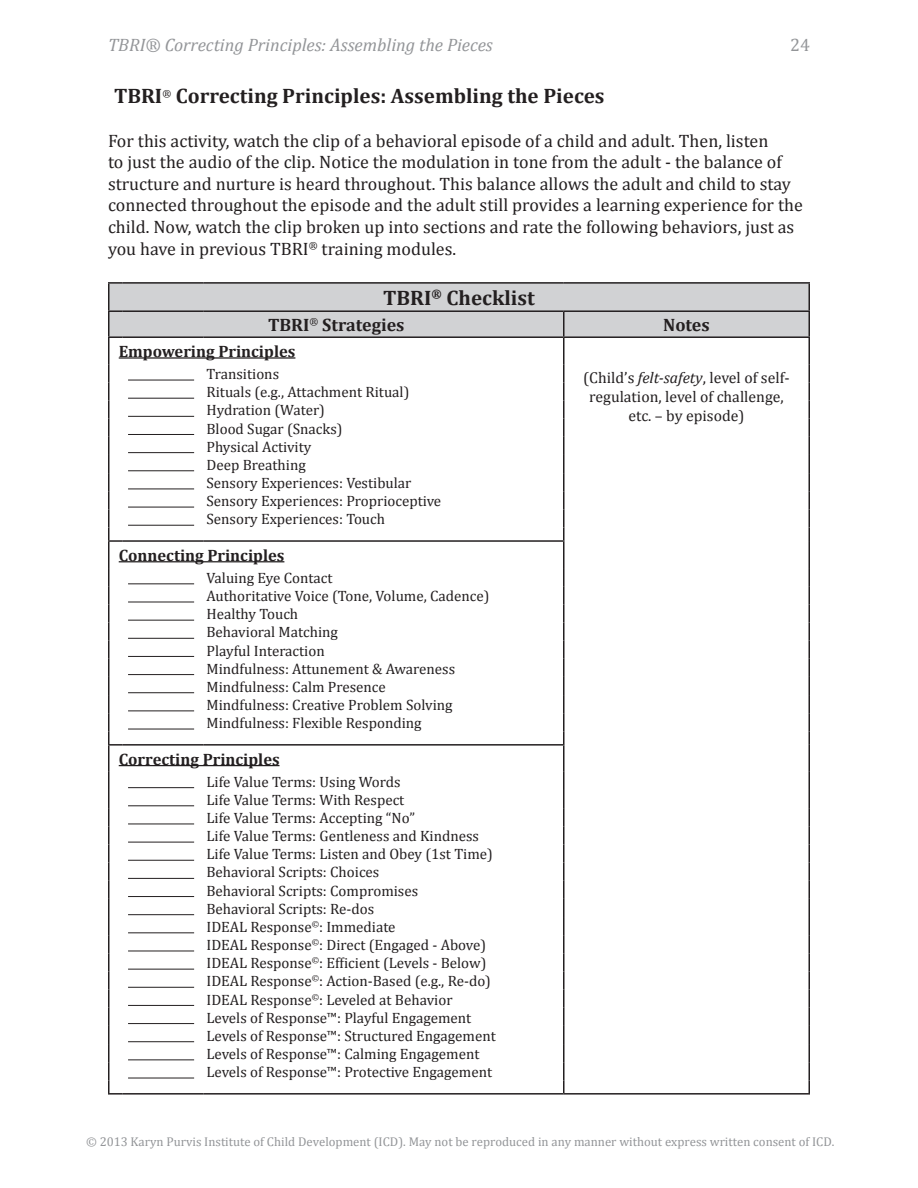
<style>
.page{position:relative;width:918px;height:1188px;background:#fff}
.page>*{position:absolute;margin:0;border:0;box-sizing:border-box;transform-origin:0 0}
.Paragraph_Heading{font:700 21px "Cambria";color:#231f20}
.Diagram_Title{font:700 21px "Cambria";color:#231f20}
.Paragraph_Text{font:18px/21.6px "Cambria";color:#231f20}
.t1{font:italic 18px "Cambria";color:#939598}
.Paragraph_Text-2{font:700 18px "Cambria";color:#231f20}
.t2{font:18px "Cambria";color:#939598}
.Paragraph_Text-3{font:700 16.5px "Cambria";color:#231f20}
.Paragraph_Text-4{font:15.75px/18.9px "Cambria";color:#231f20;text-align:center}
.Paragraph_Text-5{font:15px "Cambria";color:#231f20}
.t3{font:12.75px "Cambria";color:#939598}
.s1{font-style:italic}
</style>
<div class="page">
<hr style="left:564px;top:282px;width:246px;height:2px;background:#231f20">
<hr style="left:808px;top:284px;width:2px;height:26px;background:#231f20">
<hr style="left:564px;top:310px;width:246px;height:2px;background:#231f20">
<hr style="left:808px;top:312px;width:2px;height:24px;background:#231f20">
<svg style="left:108px;top:282px;width:701px;height:56px;background:#c6c7c9"></svg>
<hr style="left:108px;top:338px;width:2px;height:26px;background:#231f20">
<hr style="left:122px;top:336px;width:81px;height:2px;background:#231f20">
<hr style="left:203px;top:336px;width:361px;height:2px;background:#231f20">
<hr style="left:564px;top:336px;width:246px;height:2px;background:#231f20">
<hr style="left:563px;top:338px;width:2px;height:26px;background:#231f20">
<hr style="left:808px;top:338px;width:2px;height:26px;background:#231f20">
<svg style="left:563px;top:364px;width:2px;height:176px"></svg>
<svg style="left:808px;top:364px;width:2px;height:177px"></svg>
<svg style="left:108px;top:364px;width:14px;height:178px"></svg>
<hr style="left:108px;top:542px;width:2px;height:26px;background:#231f20">
<hr style="left:122px;top:540px;width:81px;height:2px;background:#231f20">
<hr style="left:203px;top:540px;width:362px;height:2px;background:#231f20">
<hr style="left:563px;top:542px;width:2px;height:26px;background:#231f20">
<hr style="left:808px;top:541px;width:2px;height:27px;background:#231f20">
<svg style="left:563px;top:568px;width:2px;height:176px"></svg>
<svg style="left:808px;top:568px;width:2px;height:177px"></svg>
<svg style="left:108px;top:568px;width:14px;height:178px"></svg>
<hr style="left:108px;top:746px;width:2px;height:26px;background:#231f20">
<hr style="left:122px;top:744px;width:81px;height:2px;background:#231f20">
<hr style="left:203px;top:744px;width:362px;height:2px;background:#231f20">
<hr style="left:563px;top:746px;width:2px;height:26px;background:#231f20">
<hr style="left:808px;top:745px;width:2px;height:27px;background:#231f20">
<svg style="left:563px;top:772px;width:2px;height:321px"></svg>
<svg style="left:808px;top:772px;width:2px;height:321px"></svg>
<svg style="left:108px;top:772px;width:14px;height:323px"></svg>
<hr style="left:122px;top:1093px;width:81px;height:2px;background:#231f20">
<hr style="left:203px;top:1093px;width:361px;height:2px;background:#231f20">
<hr style="left:564px;top:1093px;width:246px;height:2px;background:#231f20">
<hr style="left:119px;top:357px;width:176px;height:2px;background:#231f20">
<hr style="left:128px;top:380px;width:66px;height:1px;background:#231f20">
<hr style="left:128px;top:398px;width:66px;height:1px;background:#231f20">
<hr style="left:128px;top:416px;width:66px;height:1px;background:#231f20">
<hr style="left:128px;top:434px;width:66px;height:1px;background:#231f20">
<hr style="left:128px;top:452px;width:66px;height:1px;background:#231f20">
<hr style="left:128px;top:470px;width:66px;height:1px;background:#231f20">
<hr style="left:128px;top:489px;width:66px;height:1px;background:#231f20">
<hr style="left:128px;top:507px;width:66px;height:1px;background:#231f20">
<hr style="left:128px;top:525px;width:66px;height:1px;background:#231f20">
<hr style="left:119px;top:561px;width:165px;height:1px;background:#231f20">
<hr style="left:128px;top:583px;width:66px;height:1px;background:#231f20">
<hr style="left:128px;top:602px;width:66px;height:1px;background:#231f20">
<hr style="left:128px;top:620px;width:66px;height:1px;background:#231f20">
<hr style="left:128px;top:638px;width:66px;height:1px;background:#231f20">
<hr style="left:128px;top:656px;width:66px;height:1px;background:#231f20">
<hr style="left:128px;top:674px;width:66px;height:1px;background:#231f20">
<hr style="left:128px;top:692px;width:66px;height:1px;background:#231f20">
<hr style="left:128px;top:710px;width:66px;height:1px;background:#231f20">
<hr style="left:128px;top:729px;width:66px;height:1px;background:#231f20">
<hr style="left:119px;top:765px;width:160px;height:1px;background:#231f20">
<hr style="left:128px;top:787px;width:66px;height:1px;background:#231f20">
<hr style="left:128px;top:805px;width:66px;height:1px;background:#231f20">
<hr style="left:128px;top:824px;width:66px;height:1px;background:#231f20">
<hr style="left:128px;top:842px;width:66px;height:1px;background:#231f20">
<hr style="left:128px;top:860px;width:66px;height:1px;background:#231f20">
<hr style="left:128px;top:878px;width:66px;height:1px;background:#231f20">
<hr style="left:128px;top:896px;width:66px;height:1px;background:#231f20">
<hr style="left:128px;top:914px;width:66px;height:1px;background:#231f20">
<hr style="left:128px;top:932px;width:66px;height:1px;background:#231f20">
<hr style="left:128px;top:951px;width:66px;height:1px;background:#231f20">
<hr style="left:128px;top:969px;width:66px;height:1px;background:#231f20">
<hr style="left:128px;top:987px;width:66px;height:1px;background:#231f20">
<hr style="left:128px;top:1005px;width:66px;height:1px;background:#231f20">
<hr style="left:128px;top:1023px;width:66px;height:1px;background:#231f20">
<hr style="left:128px;top:1041px;width:66px;height:1px;background:#231f20">
<hr style="left:128px;top:1059px;width:66px;height:1px;background:#231f20">
<hr style="left:128px;top:1078px;width:66px;height:1px;background:#231f20">
<p class="t1" style="left:108px;top:34px;width:386px">TBRI® Correcting Principles: Assembling the Pieces</p>
<p class="t2" style="left:790px;top:35px;width:21px">24</p>
<p class="Paragraph_Heading" style="left:114px;top:83px;width:492px">TBRI<sup>®</sup> Correcting Principles: Assembling the Pieces</p>
<p class="Paragraph_Text" style="left:108px;top:130px;width:696px">For this activity, watch the clip of a behavioral episode of a child and adult. Then, listen<br>to just the audio of the clip. Notice the modulation in tone from the adult - the balance of structure and nurture is heard throughout. This balance allows the adult and child to stay connected throughout the episode and the adult still provides a learning experience for the child. Now, watch the clip broken up into sections and rate the following behaviors, just as you have in previous TBRI<sup>®</sup> training modules.</p>
<p class="Diagram_Title" style="left:383px;top:285px;width:153px">TBRI<sup>®</sup> Checklist</p>
<p class="Paragraph_Text-2" style="left:268px;top:314px;width:138px">TBRI<sup>®</sup> Strategies</p>
<p class="Paragraph_Text-2" style="left:663px;top:314px;width:48px">Notes</p>
<p class="Paragraph_Text-3" style="left:119px;top:341px;width:178px">Empowering Principles</p>
<p class="Paragraph_Text-4" style="left:583px;top:368px;width:208px">(Child’s <span class="s1">felt-safety</span>, level of self&shy;regulation, level of challenge, etc. – by episode)</p>
<p class="Paragraph_Text-5" style="left:206px;top:365px;width:74px">Transitions</p>
<p class="Paragraph_Text-5" style="left:206px;top:383px;width:204px">Rituals (e.g., Attachment Ritual)</p>
<p class="Paragraph_Text-5" style="left:206px;top:401px;width:120px">Hydration (Water)</p>
<p class="Paragraph_Text-5" style="left:206px;top:420px;width:138px">Blood Sugar (Snacks)</p>
<p class="Paragraph_Text-5" style="left:206px;top:438px;width:106px">Physical Activity</p>
<p class="Paragraph_Text-5" style="left:206px;top:456px;width:101px">Deep Breathing</p>
<p class="Paragraph_Text-5" style="left:206px;top:474px;width:206px">Sensory Experiences: Vestibular</p>
<p class="Paragraph_Text-5" style="left:206px;top:492px;width:236px">Sensory Experiences: Proprioceptive</p>
<p class="Paragraph_Text-5" style="left:206px;top:510px;width:180px">Sensory Experiences: Touch</p>
<p class="Paragraph_Text-3" style="left:119px;top:545px;width:167px">Connecting Principles</p>
<p class="Paragraph_Text-5" style="left:206px;top:569px;width:128px">Valuing Eye Contact</p>
<p class="Paragraph_Text-5" style="left:206px;top:587px;width:285px">Authoritative Voice (Tone, Volume, Cadence)</p>
<p class="Paragraph_Text-5" style="left:206px;top:605px;width:93px">Healthy Touch</p>
<p class="Paragraph_Text-5" style="left:206px;top:623px;width:133px">Behavioral Matching</p>
<p class="Paragraph_Text-5" style="left:206px;top:642px;width:120px">Playful Interaction</p>
<p class="Paragraph_Text-5" style="left:206px;top:660px;width:250px">Mindfulness: Attunement &amp; Awareness</p>
<p class="Paragraph_Text-5" style="left:206px;top:678px;width:181px">Mindfulness: Calm Presence</p>
<p class="Paragraph_Text-5" style="left:206px;top:696px;width:248px">Mindfulness: Creative Problem Solving</p>
<p class="Paragraph_Text-5" style="left:206px;top:714px;width:217px">Mindfulness: Flexible Responding</p>
<p class="Paragraph_Text-3" style="left:119px;top:749px;width:163px">Correcting Principles</p>
<p class="Paragraph_Text-5" style="left:206px;top:773px;width:196px">Life Value Terms: Using Words</p>
<p class="Paragraph_Text-5" style="left:206px;top:791px;width:199px">Life Value Terms: With Respect</p>
<p class="Paragraph_Text-5" style="left:206px;top:809px;width:210px">Life Value Terms: Accepting “No”</p>
<p class="Paragraph_Text-5" style="left:206px;top:827px;width:274px">Life Value Terms: Gentleness and Kindness</p>
<p class="Paragraph_Text-5" style="left:206px;top:845px;width:288px">Life Value Terms: Listen and Obey (1st Time)</p>
<p class="Paragraph_Text-5" style="left:206px;top:864px;width:174px">Behavioral Scripts: Choices</p>
<p class="Paragraph_Text-5" style="left:206px;top:882px;width:213px">Behavioral Scripts: Compromises</p>
<p class="Paragraph_Text-5" style="left:206px;top:900px;width:169px">Behavioral Scripts: Re-dos</p>
<p class="Paragraph_Text-5" style="left:206px;top:918px;width:191px">IDEAL Response<sup>©</sup>: Immediate</p>
<p class="Paragraph_Text-5" style="left:206px;top:936px;width:281px">IDEAL Response<sup>©</sup>: Direct (Engaged - Above)</p>
<p class="Paragraph_Text-5" style="left:206px;top:954px;width:282px">IDEAL Response<sup>©</sup>: Efficient (Levels - Below)</p>
<p class="Paragraph_Text-5" style="left:206px;top:972px;width:286px">IDEAL Response<sup>©</sup>: Action-Based (e.g., Re-do)</p>
<p class="Paragraph_Text-5" style="left:206px;top:991px;width:248px">IDEAL Response<sup>©</sup>: Leveled at Behavior</p>
<p class="Paragraph_Text-5" style="left:206px;top:1009px;width:266px">Levels of Response™: Playful Engagement</p>
<p class="Paragraph_Text-5" style="left:206px;top:1027px;width:291px">Levels of Response™: Structured Engagement</p>
<p class="Paragraph_Text-5" style="left:206px;top:1045px;width:275px">Levels of Response™: Calming Engagement</p>
<p class="Paragraph_Text-5" style="left:206px;top:1063px;width:287px">Levels of Response™: Protective Engagement</p>
<p class="t3" style="left:86px;top:1135px;width:750px">© 2013 Karyn Purvis Institute of Child Development (ICD). May not be reproduced in any manner without express written consent of ICD.</p>
</div>
